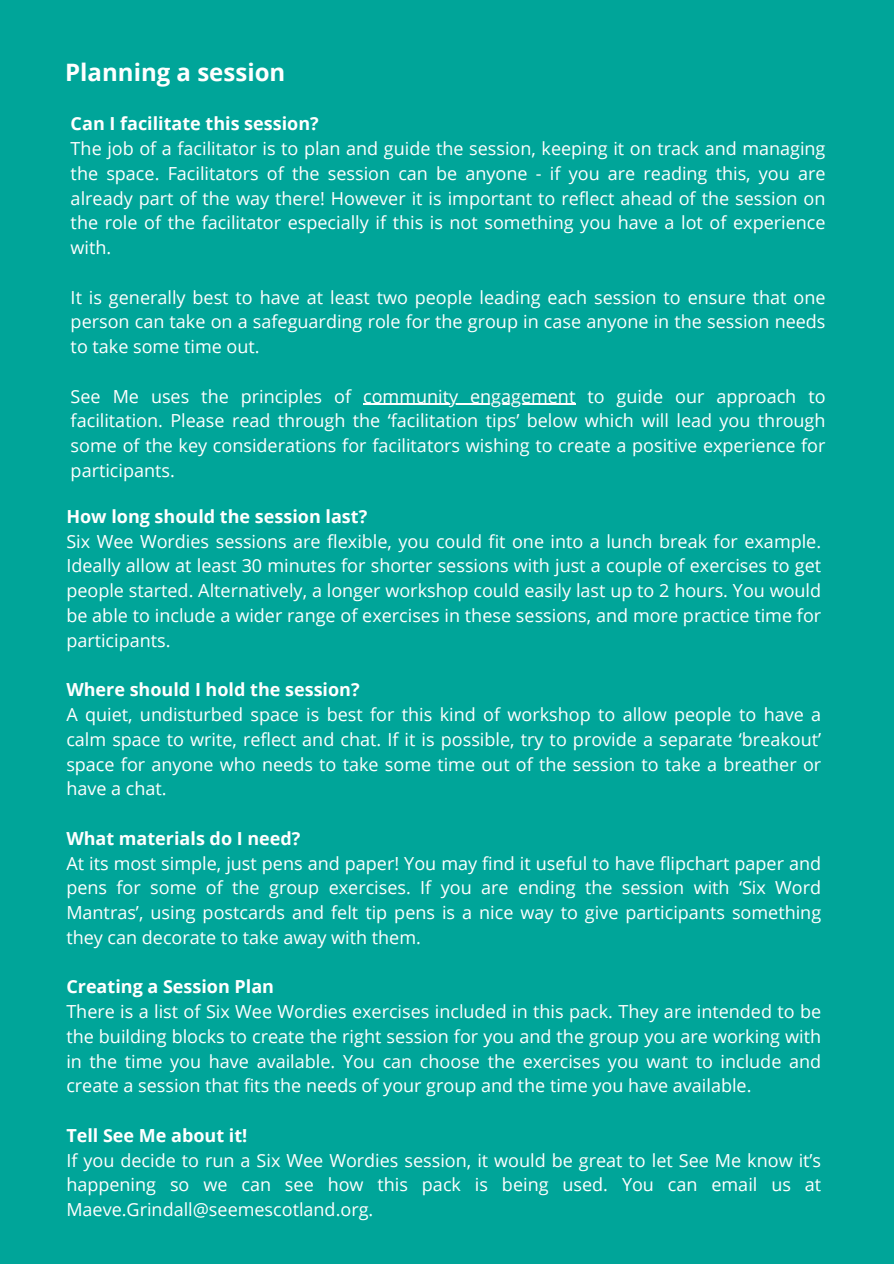
<style>
.page{position:relative;width:894px;height:1264px;background:#fff}
.page>*{position:absolute;margin:0;border:0;box-sizing:border-box;transform-origin:0 0}
.t1{font:700 24px "Open Sans";color:#fff}
.t2{font:18px/24.8px "Open Sans";color:#fff;text-align:justify}
.t3{font:700 18px "Open Sans";color:#fff}
</style>
<div class="page">
<div style="left:0;top:0;width:893px;height:1263px;background:#00a599"></div>
<hr style="left:363px;top:404px;width:212px;height:1px;background:#fff">
<h1 class="t1" style="left:65px;top:56px;width:221px">Planning a session</h1>
<p class="t3" style="left:71px;top:111px;width:250px">Can I facilitate this session?</p>
<p class="t2" style="left:71px;top:136px;width:756px">The job of a facilitator is to plan and guide the session, keeping it on track and managing the space. Facilitators of the session can be anyone - if you are reading this, you are already part of the way there! However it is important to reflect ahead of the session on the role of the facilitator especially if this is not something you have a lot of experience with.</p>
<p class="t2" style="left:71px;top:284px;width:756px">It is generally best to have at least two people leading each session to ensure that one person can take on a safeguarding role for the group in case anyone in the session needs to take some time out.</p>
<p class="t2" style="left:71px;top:383px;width:282px">See Me uses the principles of</p>
<p class="t2" style="left:71px;top:383px;width:756px;text-indent:292px">community engagement to guide our approach to facilitation. Please read through the ‘facilitation tips’ below which will lead you through some of the key considerations for facilitators wishing to create a positive experience for participants.</p>
<p class="t3" style="left:66px;top:503px;width:302px">How long should the session last?</p>
<p class="t2" style="left:66px;top:528px;width:756px">Six Wee Wordies sessions are flexible, you could fit one into a lunch break for example.<br>Ideally allow at least 30 minutes for shorter sessions with just a couple of exercises to get people started. Alternatively, a longer workshop could easily last up to 2 hours. You would be able to include a wider range of exercises in these sessions, and more practice time for participants.</p>
<p class="t3" style="left:66px;top:677px;width:295px">Where should I hold the session?</p>
<p class="t2" style="left:66px;top:701px;width:756px">A quiet, undisturbed space is best for this kind of workshop to allow people to have a calm space to write, reflect and chat. If it is possible, try to provide a separate ‘breakout’ space for anyone who needs to take some time out of the session to take a breather or have a chat.</p>
<p class="t3" style="left:66px;top:825px;width:235px">What materials do I need?</p>
<p class="t2" style="left:66px;top:850px;width:756px">At its most simple, just pens and paper! You may find it useful to have flipchart paper and pens for some of the group exercises. If you are ending the session with ‘Six Word Mantras’, using postcards and felt tip pens is a nice way to give participants something they can decorate to take away with them.</p>
<p class="t3" style="left:66px;top:974px;width:209px">Creating a Session Plan</p>
<p class="t2" style="left:66px;top:998px;width:756px">There is a list of Six Wee Wordies exercises included in this pack. They are intended to be the building blocks to create the right session for you and the group you are working with in the time you have available. You can choose the exercises you want to include and create a session that fits the needs of your group and the time you have available.</p>
<p class="t3" style="left:66px;top:1122px;width:182px">Tell See Me about it!</p>
<p class="t2" style="left:66px;top:1147px;width:756px">If you decide to run a Six Wee Wordies session, it would be great to let See Me know it’s happening so we can see how this pack is being used. You can email us at Maeve.Grindall@seemescotland.org.</p>
</div>
